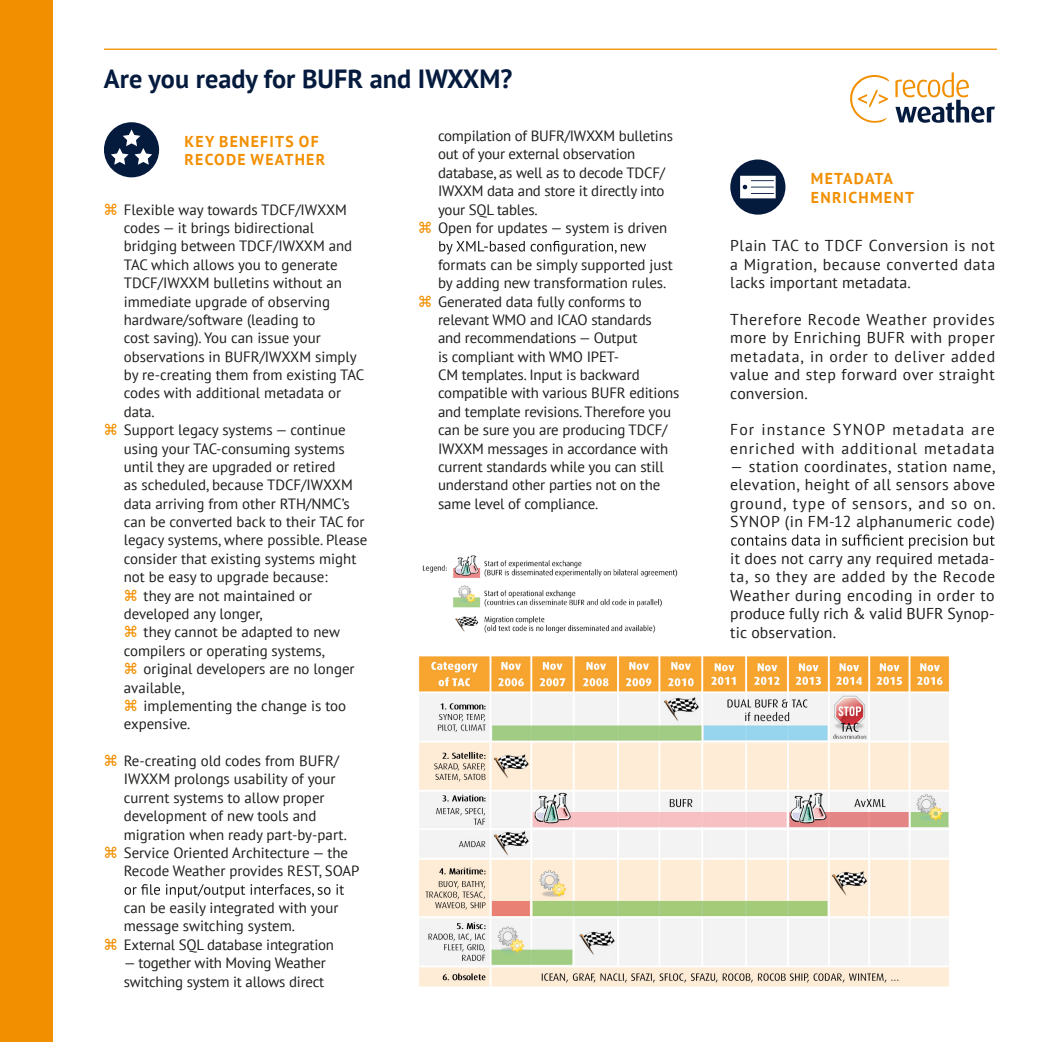
<style>
.page{position:relative;width:1042px;height:1042px;background:#fff}
.page>*{position:absolute;margin:0;border:0;box-sizing:border-box;transform-origin:0 0}
.t1{font:700 26.25px "PT Sans";color:#051b3e}
.t2{font:15.75px/18.4px "PT Sans";letter-spacing:.035em;color:#1d1d1b;text-align:justify}
.t3{font:15.75px/18.4px "PT Sans";letter-spacing:.065em;color:#1d1d1b}
.t4{font:700 15.75px/18.4px "PT Sans";letter-spacing:.08em;color:#f28f00}
.t5{font:14.88px/18.4px "PT Sans";color:#1d1d1b}
</style>
<div class="page">
<svg style="left:125px;top:884px;width:219px;height:13px"></svg>
<svg style="left:439px;top:241px;width:207px;height:13px"></svg>
<svg style="left:731px;top:534px;width:264px;height:15px"></svg>
<div style="left:730px;top:159px;width:55px;height:56px;background:#051b3e;border-radius:50%"></div>
<hr style="left:104px;top:49px;width:893px;height:1px;background:#f28f00">
<div style="left:0;top:0;width:52px;height:1042px;background:#f28f00"></div>
<svg style="left:895px;top:72px;width:100px;height:51px"></svg>
<svg style="left:850px;top:75px;width:39px;height:48px"></svg>
<img style="left:419px;top:656px;width:531px;height:330px">
<img style="left:422px;top:555px;width:256px;height:78px">
<div style="left:104px;top:122px;width:55px;height:55px;background:#051b3e;border-radius:50%"></div>
<svg style="left:111px;top:129px;width:41px;height:36px"></svg>
<svg style="left:740px;top:176px;width:35px;height:22px"></svg>
<h1 class="t1" style="left:104px;top:61px;width:410px">Are you ready for BUFR and IWXXM?</h1>
<p class="t4" style="left:184px;top:132px;width:142px">KEY BENEFITS OF<br>RECODE WEATHER</p>
<p class="t5" style="left:124px;top:200px;width:225px">Flexible way towards TDCF/IWXXM</p>
<p class="t5" style="left:124px;top:218px;width:192px">codes — it brings bidirectional</p>
<p class="t5" style="left:124px;top:237px;width:230px">bridging between TDCF/IWXXM and</p>
<p class="t5" style="left:124px;top:255px;width:215px">TAC which allows you to generate</p>
<p class="t5" style="left:124px;top:273px;width:220px">TDCF/IWXXM bulletins without an</p>
<p class="t5" style="left:124px;top:292px;width:208px">immediate upgrade of observing</p>
<p class="t5" style="left:124px;top:310px;width:193px">hardware/software (leading to</p>
<p class="t5" style="left:124px;top:328px;width:199px">cost saving). You can issue your</p>
<p class="t5" style="left:124px;top:347px;width:235px">observations in BUFR/IWXXM simply</p>
<p class="t5" style="left:124px;top:365px;width:242px">by re-creating them from existing TAC</p>
<p class="t5" style="left:124px;top:384px;width:219px">codes with additional metadata or</p>
<p class="t5" style="left:124px;top:402px;width:32px">data.</p>
<p class="t5" style="left:124px;top:420px;width:223px">Support legacy systems — continue</p>
<p class="t5" style="left:124px;top:439px;width:222px">using your TAC-consuming systems</p>
<p class="t5" style="left:124px;top:457px;width:213px">until they are upgraded or retired</p>
<p class="t5" style="left:124px;top:475px;width:231px">as scheduled, because TDCF/IWXXM</p>
<p class="t5" style="left:124px;top:494px;width:228px">data arriving from other RTH/NMC’s</p>
<p class="t5" style="left:124px;top:512px;width:242px">can be converted back to their TAC for</p>
<p class="t5" style="left:124px;top:531px;width:245px">legacy systems, where possible. Please</p>
<p class="t5" style="left:124px;top:549px;width:234px">consider that existing systems might</p>
<p class="t5" style="left:124px;top:567px;width:205px">not be easy to upgrade because:</p>
<p class="t5" style="left:144px;top:586px;width:170px">they are not maintained or</p>
<p class="t5" style="left:124px;top:604px;width:141px">developed any longer,</p>
<p class="t5" style="left:144px;top:622px;width:198px">they cannot be adapted to new</p>
<p class="t5" style="left:124px;top:641px;width:203px">compilers or operating systems,</p>
<p class="t5" style="left:144px;top:659px;width:212px">original developers are no longer</p>
<p class="t5" style="left:124px;top:678px;width:62px">available,</p>
<p class="t5" style="left:144px;top:696px;width:204px">implementing the change is too</p>
<p class="t5" style="left:124px;top:714px;width:68px">expensive.</p>
<p class="t5" style="left:124px;top:751px;width:237px">Re-creating old codes from BUFR/ IWXXM prolongs usability of your current systems to allow proper development of new tools and migration when ready part-by-part.<br>Service Oriented Architecture — the Recode Weather provides REST, SOAP</p>
<p class="t5" style="left:124px;top:898px;width:216px">can be easily integrated with your message switching system.<br>External SQL database integration</p>
<p class="t5" style="left:124px;top:953px;width:204px">— together with Moving Weather switching system it allows direct</p>
<p class="t5" style="left:438px;top:126px;width:236px">compilation of BUFR/IWXXM bulletins out of your external observation database, as well as to decode TDCF/<br>IWXXM data and store it directly into your SQL tables.<br>Open for updates — system is driven</p>
<p class="t5" style="left:438px;top:255px;width:243px">formats can be simply supported just by adding new transformation rules.<br>Generated data fully conforms to relevant WMO and ICAO standards<br>and recommendations — Output<br>is compliant with WMO IPET-<br>CM templates. Input is backward compatible with various BUFR editions and template revisions. Therefore you can be sure you are producing TDCF/ IWXXM messages in accordance with current standards while you can still understand other parties not on the same level of compliance.</p>
<p class="t4" style="left:811px;top:169px;width:105px">METADATA<br>ENRICHMENT</p>
<p class="t2" style="left:730px;top:236px;width:266px">Plain TAC to TDCF Conversion is not a Migration, because converted data lacks important metadata.</p>
<p class="t2" style="left:730px;top:310px;width:266px">Therefore Recode Weather provides more by Enriching BUFR with proper metadata, in order to deliver added value and step forward over straight conversion.</p>
<p class="t3" style="left:730px;top:420px;width:266px">For instance SYNOP metadata are enriched with additional metadata</p>
<p class="t2" style="left:730px;top:457px;width:267px">— station coordinates, station name, elevation, height of all sensors above ground, type of sensors, and so on.<br>SYNOP (in FM-12 alphanumeric code)</p>
<p class="t2" style="left:730px;top:549px;width:266px">it does not carry any required metada&shy;ta, so they are added by the Recode Weather during encoding in order to produce fully rich &amp; valid BUFR Synop&shy;tic observation.</p>
</div>
